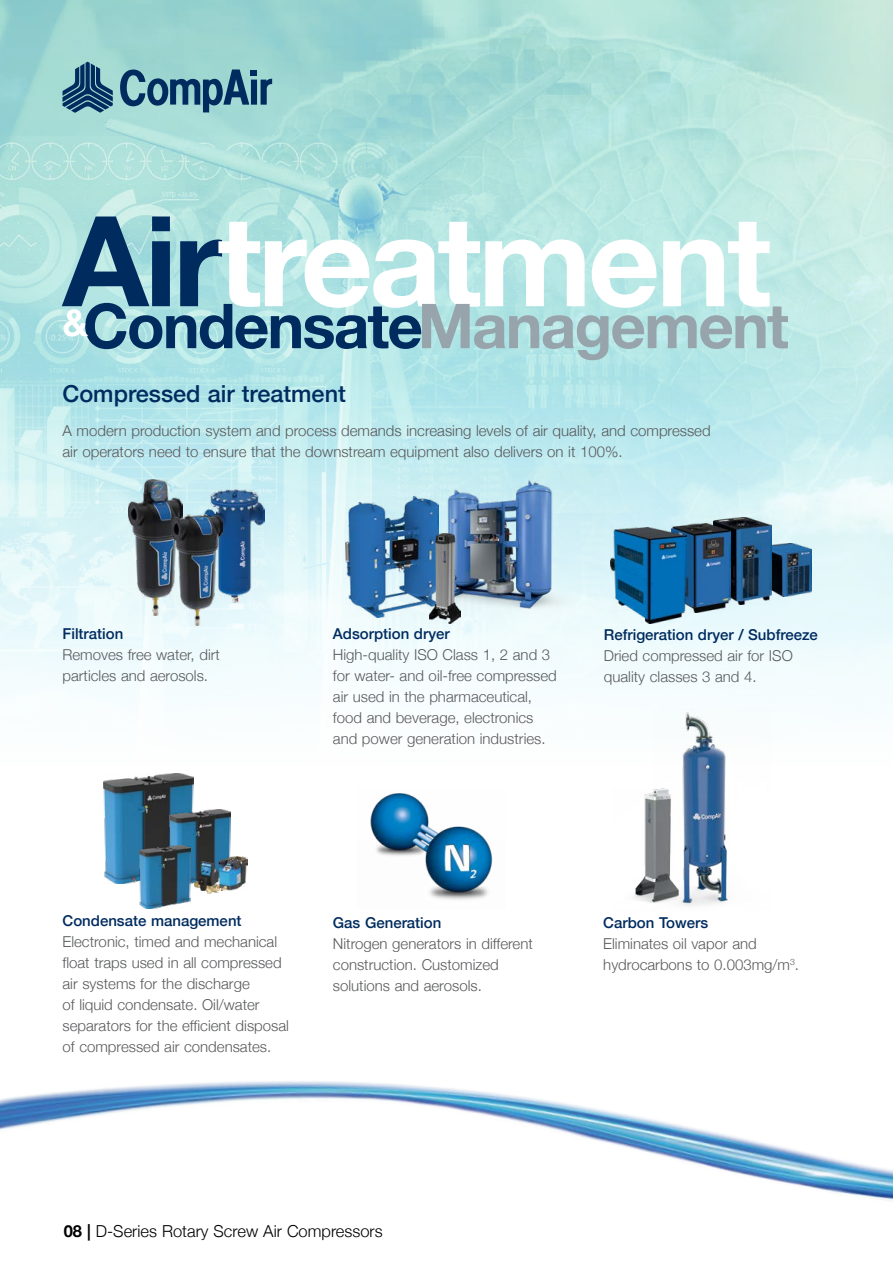
<style>
.page{position:relative;width:893px;height:1263px;background:#fff}
.page>*{position:absolute;margin:0;border:0;box-sizing:border-box;transform-origin:0 0}
.t1{font:700 125.55px "Helvetica Neue";letter-spacing:-.03em;color:#fff}
.t2{font:700 61.95px "Helvetica Neue";letter-spacing:-.03em;color:#002b5f}
.t3{font:500 23.4px "Helvetica Neue";color:#002b5f}
.t4{font:300 16.5px "Helvetica Neue";color:#000}
.t5{font:300 15px/21px "Helvetica Neue";color:#58595b}
.t6{font:500 15px "Helvetica Neue";color:#002b5f}
.s1{color:#002b5f}
.s2{color:#98a4ab}
.s3{font-weight:700}
</style>
<div class="page">
<img style="left:0;top:0;width:711px;height:709px">
<img style="left:711px;top:0;width:182px;height:693px">
<img style="left:0;top:1081px;width:893px;height:120px">
<svg style="left:120px;top:69px;width:152px;height:43px;background:#6294a5"></svg>
<svg style="left:63px;top:62px;width:50px;height:51px;background:#4e7e96"></svg>
<img style="left:128px;top:479px;width:54px;height:136px">
<img style="left:205px;top:490px;width:60px;height:113px">
<img style="left:171px;top:514px;width:51px;height:111px">
<img style="left:346px;top:497px;width:83px;height:120px">
<img style="left:400px;top:471px;width:204px;height:144px">
<img style="left:429px;top:533px;width:32px;height:91px">
<img style="left:104px;top:773px;width:90px;height:110px">
<img style="left:169px;top:810px;width:61px;height:75px">
<img style="left:139px;top:846px;width:51px;height:63px">
<img style="left:195px;top:861px;width:25px;height:33px">
<img style="left:219px;top:857px;width:28px;height:33px">
<img style="left:771px;top:543px;width:40px;height:54px">
<img style="left:714px;top:517px;width:57px;height:87px">
<img style="left:671px;top:523px;width:59px;height:89px">
<img style="left:610px;top:527px;width:76px;height:97px">
<img style="left:634px;top:789px;width:20px;height:114px">
<img style="left:654px;top:709px;width:74px;height:197px">
<img style="left:370px;top:793px;width:123px;height:107px">
<h1 class="t1" style="left:63px;top:163px;width:710px"><span class="s1">Air</span>treatment</h1>
<h2 class="t2" style="left:63px;top:277px;width:728px"><sup>&amp;</sup>Condensate<span class="s2">Management</span></h2>
<h3 class="t3" style="left:63px;top:375px;width:285px">Compressed air treatment</h3>
<p class="t5" style="left:63px;top:419px;width:650px">A modern production system and process demands increasing levels of air quality, and compressed air operators need to ensure that the downstream equipment also delivers on it 100%.</p>
<p class="t6" style="left:63px;top:622px;width:62px">Filtration</p>
<p class="t5" style="left:63px;top:643px;width:159px">Removes free water, dirt particles and aerosols.</p>
<p class="t6" style="left:333px;top:622px;width:118px">Adsorption dryer</p>
<p class="t5" style="left:333px;top:643px;width:225px">High-quality ISO Class 1, 2 and 3 for water- and oil-free compressed air used in the pharmaceutical, food and beverage, electronics and power generation industries.</p>
<p class="t6" style="left:604px;top:622px;width:216px">Refrigeration dryer / Subfreeze</p>
<p class="t5" style="left:604px;top:644px;width:190px">Dried compressed air for ISO quality classes 3 and 4.</p>
<p class="t6" style="left:63px;top:908px;width:181px">Condensate management</p>
<p class="t5" style="left:63px;top:930px;width:228px">Electronic, timed and mechanical float traps used in all compressed air systems for the discharge<br>of liquid condensate. Oil/water separators for the efficient disposal of compressed air condensates.</p>
<p class="t6" style="left:333px;top:910px;width:110px">Gas Generation</p>
<p class="t5" style="left:333px;top:931px;width:201px">Nitrogen generators in different construction. Customized solutions and aerosols.</p>
<p class="t6" style="left:603px;top:910px;width:106px">Carbon Towers</p>
<p class="t5" style="left:603px;top:931px;width:197px">Eliminates oil vapor and hydrocarbons to 0.003mg/m<sup>3</sup>.</p>
<p class="t4" style="left:64px;top:1217px;width:320px"><span class="s3">08 |</span> D-Series Rotary Screw Air Compressors</p>
</div>
